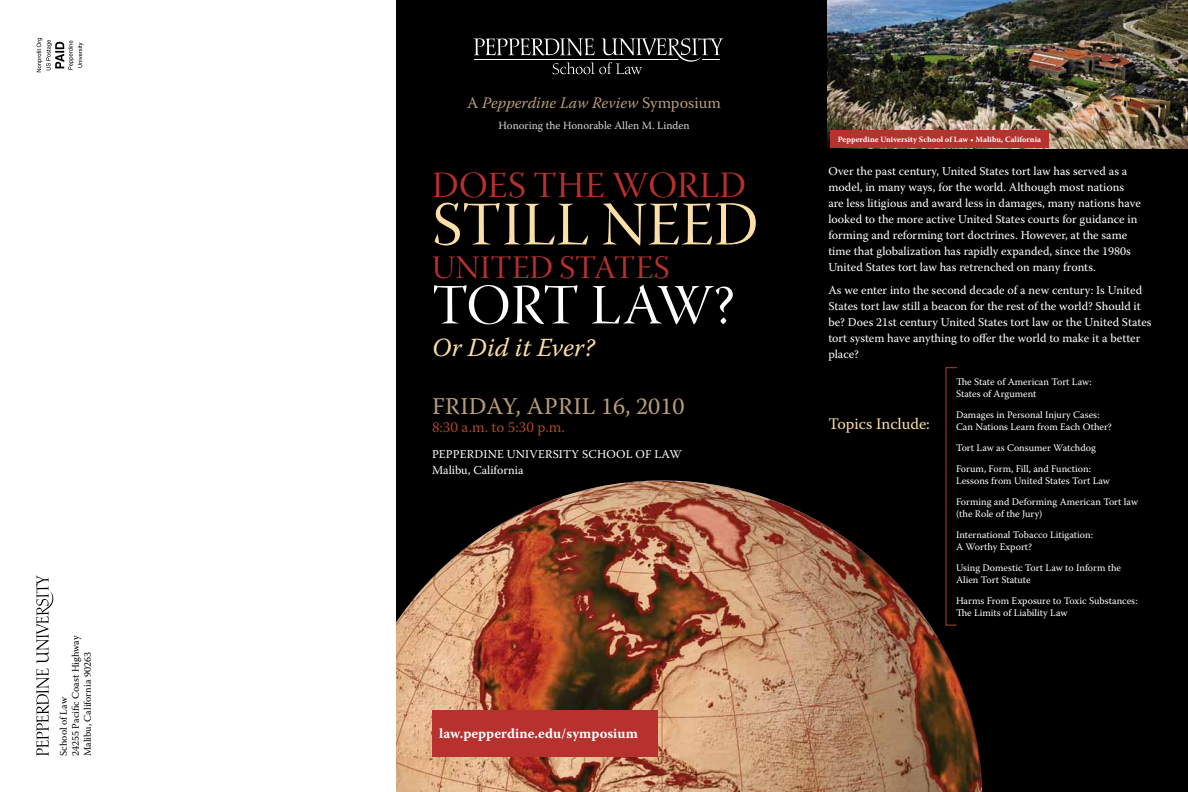
<style>
.page{position:relative;width:1188px;height:792px;background:#fff}
.page>*{position:absolute;margin:0;border:0;box-sizing:border-box;transform-origin:0 0}
.t1{font:61.7px "Warnock Pro Disp";letter-spacing:.015em;color:#fbdfa7}
.t2{font:56.7px "Warnock Pro Disp";color:#fff}
.t3{font:36.7px "Warnock Pro Disp";letter-spacing:.015em;color:#b7312e}
.t4{font:32.7px "Warnock Pro Disp";letter-spacing:.015em;color:#b7312e}
.t5{font:italic 26.1px "Warnock Pro";color:#fbdfa7}
.t6{font:24px "Warnock Pro";color:#b89c79}
.t7{font:italic 16px "Warnock Pro";color:#b89c79}
.t8{font:16px "Warnock Pro";color:#fbdfa7}
.t9{font:15px "Warnock Pro";color:#ac4723}
.t10{font:700 14px "Warnock Pro";letter-spacing:.005em;color:#fff}
.t11{font:12px/16px "Warnock Pro";color:#fff}
.t12{font:11px "Warnock Pro";color:#d7d7d7}
.t13{font:10px/21px "Warnock Pro";color:#fff}
.t14{font:10px/12px "Warnock Pro";color:#000}
.t15{font:700 8px "Warnock Pro";color:#fff}
.s1{font-style:normal}
</style>
<div class="page">
<div style="left:396px;top:0;width:792px;height:792px;background:#000"></div>
<img style="left:396px;top:480px;width:586px;height:312px">
<svg style="left:36px;top:575px;width:17px;height:181px"></svg>
<svg style="left:37px;top:38px;width:46px;height:34px"></svg>
<div style="left:432px;top:710px;width:226px;height:46px;background:#b7312e"></div>
<svg style="left:474px;top:39px;width:248px;height:35px"></svg>
<img style="left:827px;top:0;width:361px;height:148px">
<div style="left:830px;top:130px;width:219px;height:18px;background:#b7312e"></div>
<svg style="left:945px;top:367px;width:13px;height:259px"></svg>
<p class="t14" style="left:57px;top:756px;width:122px;rotate:-90deg">School of Law<br>24255 Pacific Coast Highway<br>Malibu, California 90263</p>
<h3 class="t7" style="left:467px;top:93px;width:255px"><span class="s1">A</span> Pepperdine Law Review <span class="s1">Symposium</span></h3>
<p class="t12" style="left:498px;top:118px;width:193px">Honoring the Honorable Allen M. Linden</p>
<h3 class="t3" style="left:432px;top:165px;width:313px">DOES THE WORLD</h3>
<h1 class="t1" style="left:432px;top:191px;width:324px">STILL NEED</h1>
<h3 class="t4" style="left:432px;top:250px;width:239px">UNITED STATES</h3>
<h2 class="t2" style="left:432px;top:274px;width:304px">TORT LAW?</h2>
<h3 class="t5" style="left:432px;top:332px;width:164px">Or Did it Ever?</h3>
<h3 class="t6" style="left:432px;top:391px;width:254px">Friday, APRIL 16, 2010</h3>
<p class="t9" style="left:432px;top:418px;width:134px">8:30 a.m. to 5:30 p.m.</p>
<p class="t11" style="left:432px;top:446px;width:247px">Pepperdine University School of Law<br>Malibu, California</p>
<p class="t10" style="left:439px;top:725px;width:200px">law.pepperdine.edu/symposium</p>
<p class="t15" style="left:838px;top:135px;width:205px">Pepperdine University School of Law • Malibu, California</p>
<p class="t11" style="left:828px;top:163px;width:314px">Over the past century, United States tort law has served as a model, in many ways, for the world. Although most nations are less litigious and award less in damages, many nations have looked to the more active United States courts for guidance in forming and reforming tort doctrines. However, at the same time that globalization has rapidly expanded, since the 1980s United States tort law has retrenched on many fronts.</p>
<p class="t11" style="left:828px;top:282px;width:325px">As we enter into the second decade of a new century: Is United States tort law still a beacon for the rest of the world? Should it be? Does 21st century United States tort law or the United States tort system have anything to offer the world to make it a better place?</p>
<h3 class="t8" style="left:828px;top:414px;width:103px">Topics Include:</h3>
<p class="t13" style="left:956px;top:375px;width:137px;line-height:12px">The State of American Tort Law:<br>States of Argument</p>
<p class="t13" style="left:956px;top:408px;width:157px;line-height:12px">Damages in Personal Injury Cases:<br>Can Nations Learn from Each Other?</p>
<p class="t13" style="left:956px;top:437px;width:141px">Tort Law as Consumer Watchdog<br>Forum, Form, Fill, and Function:</p>
<p class="t13" style="left:956px;top:470px;width:184px">Lessons from United States Tort Law<br>Forming and Deforming American Tort law</p>
<p class="t13" style="left:956px;top:503px;width:138px">(the Role of the Jury)<br>International Tobacco Litigation:</p>
<p class="t13" style="left:956px;top:536px;width:167px">A Worthy Export?<br>Using Domestic Tort Law to Inform the</p>
<p class="t13" style="left:956px;top:569px;width:183px">Alien Tort Statute<br>Harms From Exposure to Toxic Substances:</p>
<p class="t13" style="left:956px;top:602px;width:113px">The Limits of Liability Law</p>
</div>
